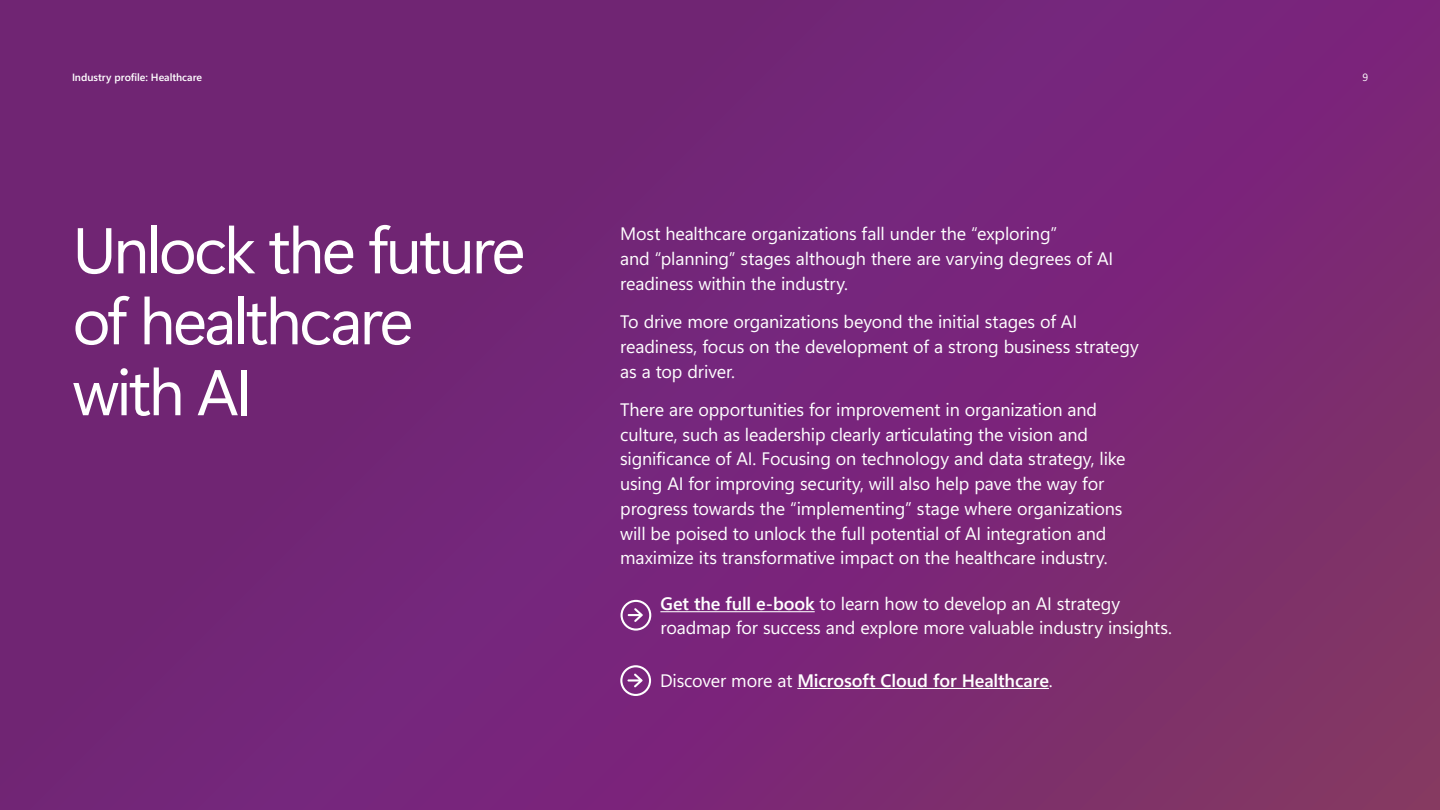
<style>
.page{position:relative;width:1440px;height:810px;background:#762575}
.page>*{position:absolute;margin:0;border:0;box-sizing:border-box;transform-origin:0 0}
.t1{font:64.5px/70.9px "Segoe Sans 240000";letter-spacing:-.04em;color:#fff}
.SH1{font:18px/24.8px "Segoe Sans a 8000";letter-spacing:-.01em;color:#fff}
.TOC2a{font:18px/24px "Segoe Sans a 8000";letter-spacing:-.01em;color:#fff}
.TOC2a-2{font:18px "Segoe Sans a 8000";letter-spacing:-.005em;color:#fff}
.t2{font:10.5px "Segoe Sans a 8000";letter-spacing:-.005em;color:#fff}
.t3{font:10.5px "Segoe Sans a 8000";color:#fff}
.s1{font-style:inherit}
</style>
<div class="page">
<svg style="left:620px;top:665px;width:31px;height:31px"></svg>
<hr style="left:797px;top:688px;width:252px;height:1px;background:#fff">
<svg style="left:621px;top:600px;width:30px;height:31px"></svg>
<hr style="left:660px;top:611px;width:155px;height:1px;background:#fff">
<p class="t2" style="left:72px;top:70px;width:132px">Industry profile: Healthcare</p>
<h1 class="t1" style="left:73px;top:214px;width:454px">Unlock the future of healthcare with AI</h1>
<p class="SH1" style="left:620px;top:221px;width:495px">Most healthcare organizations fall under the “exploring”<br>and “planning” stages although there are varying degrees of AI readiness within the industry.</p>
<p class="SH1" style="left:620px;top:309px;width:520px">To drive more organizations beyond the initial stages of AI readiness, focus on the development of a strong business strategy as a top driver.</p>
<p class="SH1" style="left:620px;top:397px;width:507px">There are opportunities for improvement in organization and culture, such as leadership clearly articulating the vision and significance of AI. Focusing on technology and data strategy, like using AI for improving security, will also help pave the way for progress towards the “implementing” stage where organizations will be poised to unlock the full potential of AI integration and maximize its transformative impact on the healthcare industry.</p>
<p class="TOC2a" style="left:660px;top:591px;width:513px"><span class="s1">Get the full e-book</span> to learn how to develop an AI strategy roadmap for success and explore more valuable industry insights.</p>
<p class="TOC2a-2" style="left:660px;top:668px;width:394px"><span class="s1">Discover more at</span> Microsoft Cloud for Healthcare<span class="s1">.</span></p>
<p class="t3" style="left:1362px;top:70px;width:7px">9</p>
</div>
